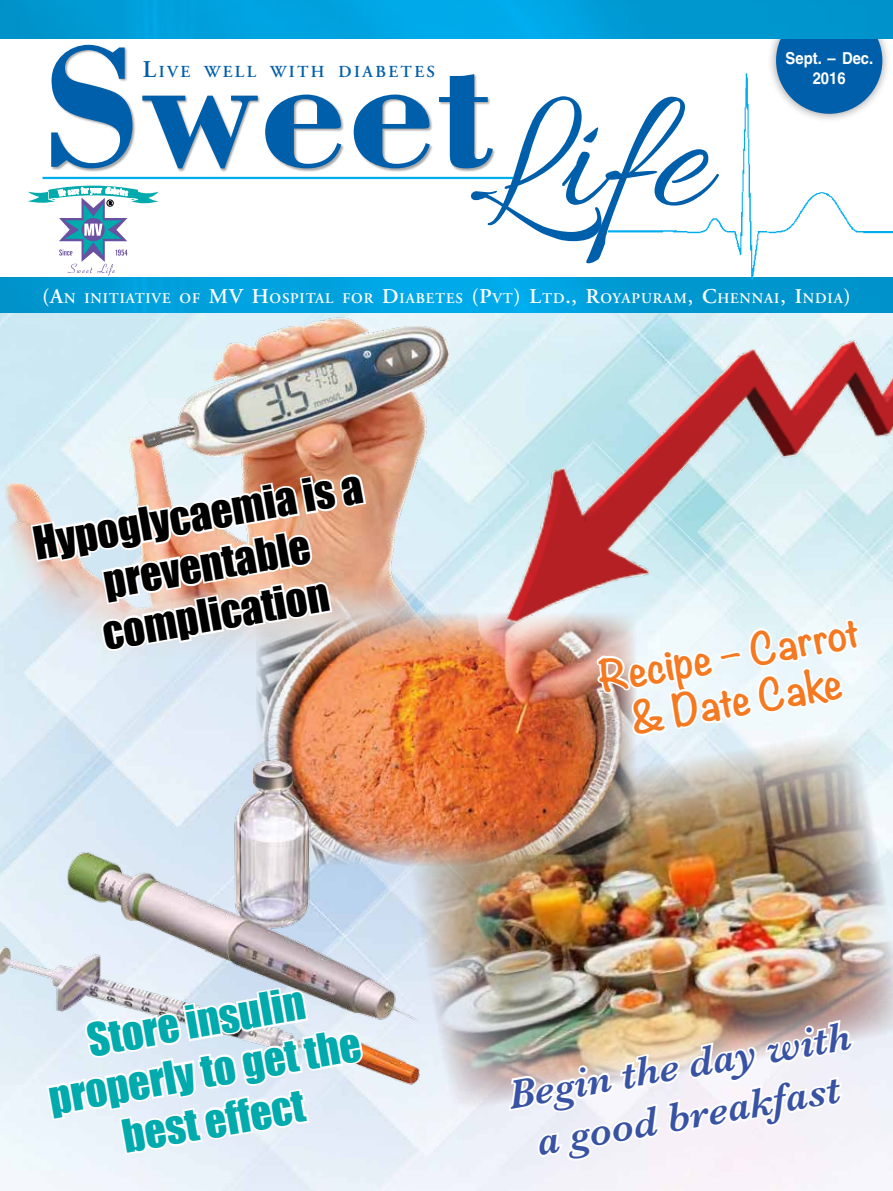
<style>
.page{position:relative;width:893px;height:1191px;background:#fff}
.page>*{position:absolute;margin:0;border:0;box-sizing:border-box;transform-origin:0 0}
.t1{font:700 177px "Bodoni";color:#005fab}
.t2{font:177px "Allura";color:#005fab}
.t3{font:42px/50.4px "Impact";color:#000;text-align:center}
.t4{font:42px/50.4px "Impact";color:#00aaad;text-align:center}
.t5{font:italic 600 42px/50.4px "Baskerville";color:#3953a4;text-align:center}
.t6{font:700 39px/46.8px "Noteworthy";color:#f47920;text-align:center}
.t7{font:600 16.8px "Adobe Garamond";letter-spacing:.145em;color:#005fab}
.t8{font:700 16.5px/19.8px "Helvetica";color:#fff;text-align:center;scale:.9 1}
.t9{font:600 14.7px "Adobe Garamond";letter-spacing:.055em;color:#fff}
.s1{font-size:24px}
.s2{font-size:21px}
</style>
<div class="page">
<svg style="left:0;top:277px;width:893px;height:36px;background:#009eda"></svg>
<div style="left:767px;top:0;width:124px;height:123px;background:#000;opacity:.4"></div>
<div style="left:776px;top:7px;width:106px;height:107px;background:#005fab;border-radius:50%"></div>
<img style="left:0;top:0;width:893px;height:38px">
<svg style="left:28px;top:185px;width:131px;height:91px"></svg>
<hr style="left:43px;top:177px;width:470px;height:2px;background:#00aeef">
<div style="left:51px;top:45px;width:445px;height:127px;background:#000;opacity:.35"></div>
<img style="left:608px;top:70px;width:285px;height:214px">
<img style="left:398px;top:728px;width:495px;height:387px">
<img style="left:506px;top:957px;width:351px;height:233px">
<img style="left:256px;top:636px;width:380px;height:229px">
<svg style="left:593px;top:636px;width:269px;height:129px"></svg>
<img style="left:0;top:313px;width:502px;height:355px">
<img style="left:0;top:753px;width:428px;height:336px">
<img style="left:462px;top:335px;width:431px;height:301px">
<svg style="left:28px;top:471px;width:340px;height:183px"></svg>
<svg style="left:45px;top:985px;width:321px;height:172px"></svg>
<h1 class="t1" style="left:43px;top:-3px;width:454px">Sweet</h1>
<p class="t7" style="left:143px;top:63px;width:104px"><span class="s1">L</span>IVE WELL</p>
<p class="t7" style="left:270px;top:63px;width:166px">WITH DIABETES</p>
<h1 class="t2" style="left:469px;top:59px;width:240px">Life</h1>
<p class="t8" style="left:786px;top:48px;width:99px">Sept. – Dec.<br>2016</p>
<p class="t9" style="left:43px;top:290px;width:809px"><span class="s2">(A</span>N INITIATIVE OF <span class="s2">MV H</span>OSPITAL FOR <span class="s2">D</span>IABETES <span class="s2">(P</span>VT<span class="s2">) L</span>TD<span class="s2">., R</span>OYAPURAM<span class="s2">, C</span>HENNAI<span class="s2">, I</span>NDIA<span class="s2">)</span></p>
<h2 class="t3" style="left:30px;top:518px;width:335px;rotate:-10deg">Hypoglycaemia is a preventable complication</h2>
<h2 class="t4" style="left:36px;top:1023px;width:313px;rotate:-10deg">Store insulin properly to get the best effect</h2>
<h3 class="t6" style="left:593px;top:653px;width:267px;rotate:-10deg">Recipe – Carrot &amp; Date Cake</h3>
<h2 class="t5" style="left:504px;top:1070px;width:349px;rotate:-10deg">Begin the day with a good breakfast</h2>
</div>
